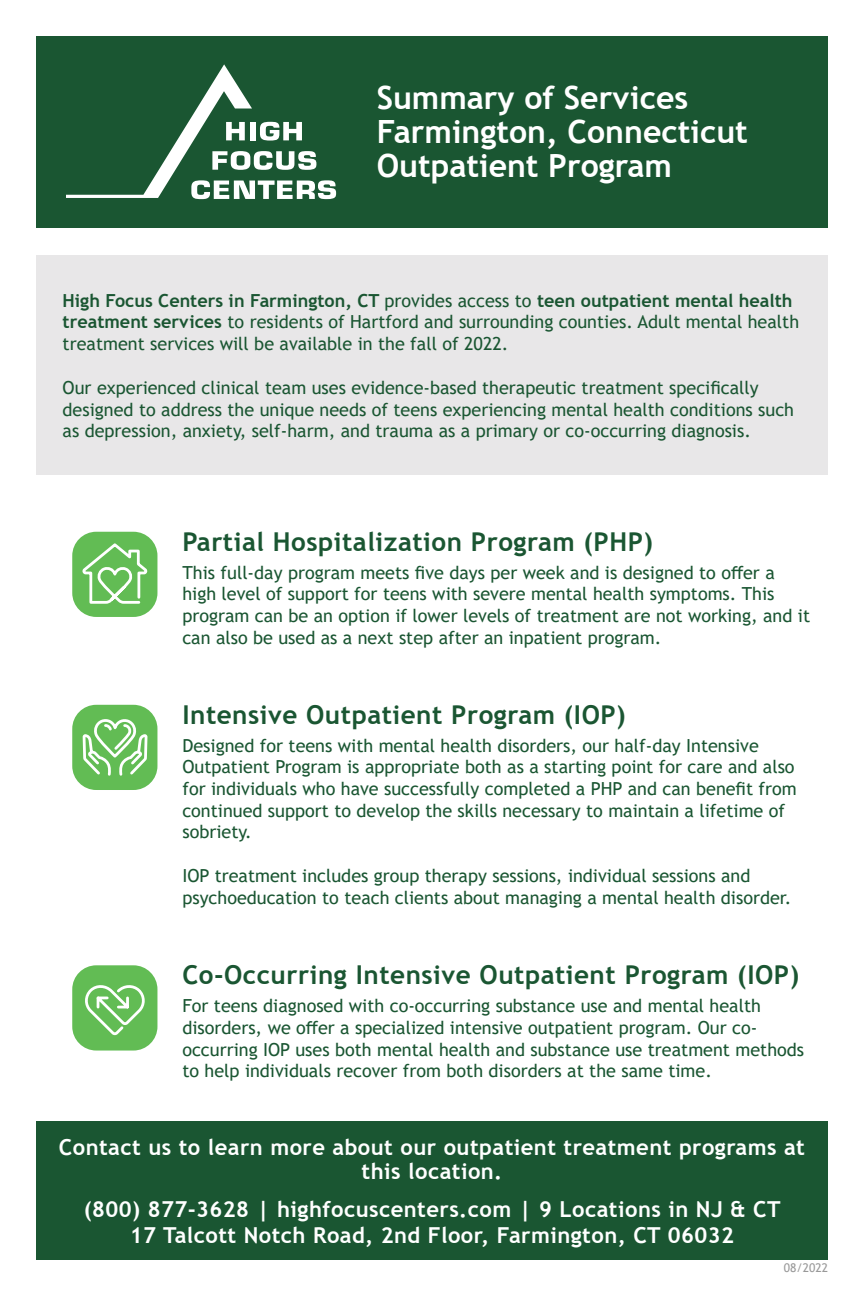
<style>
.page{position:relative;width:864px;height:1296px;background:#fff}
.page>*{position:absolute;margin:0;border:0;box-sizing:border-box;transform-origin:0 0}
.t1{font:700 32px/34px "Trebuchet MS";color:#fff}
.t2{font:700 26px "Trebuchet MS";letter-spacing:.02em;color:#1a5632}
.t3{font:700 22px/26px "Trebuchet MS";letter-spacing:.02em;color:#fff;text-align:center}
.t4{font:18px/21.6px "Trebuchet MS";color:#1a5632}
.t5{font:12px "Trebuchet MS";color:#999}
.s1{font-weight:700}
</style>
<div class="page">
<div style="left:36px;top:255px;width:792px;height:220px;background:#e8e7e8"></div>
<div style="left:36px;top:1122px;width:792px;height:138px;background:#1a5632"></div>
<div style="left:36px;top:36px;width:792px;height:192px;background:#1a5632"></div>
<svg style="left:66px;top:64px;width:270px;height:135px"></svg>
<div style="left:72px;top:532px;width:85px;height:85px;background:#62bc54;border-radius:24px"></div>
<div style="left:72px;top:705px;width:85px;height:85px;background:#62bc54;border-radius:24px"></div>
<svg style="left:79px;top:534px;width:70px;height:256px"></svg>
<div style="left:72px;top:965px;width:85px;height:86px;background:#62bc54;border-radius:24px"></div>
<svg style="left:85px;top:985px;width:60px;height:51px"></svg>
<h1 class="t1" style="left:377px;top:81px;width:373px">Summary of Services<br>Farmington, Connecticut<br>Outpatient Program</h1>
<p class="t4" style="left:63px;top:289px;width:738px"><span class="s1">High Focus Centers in Farmington, CT</span> provides access to <span class="s1">teen outpatient mental health treatment services</span> to residents of Hartford and surrounding counties. Adult mental health treatment services will be available in the fall of 2022.</p>
<p class="t4" style="left:63px;top:377px;width:733px">Our experienced clinical team uses evidence-based therapeutic treatment specifically designed to address the unique needs of teens experiencing mental health conditions such as depression, anxiety, self-harm, and trauma as a primary or co-occurring diagnosis.</p>
<h2 class="t2" style="left:182px;top:525px;width:472px">Partial Hospitalization Program (PHP)</h2>
<p class="t4" style="left:182px;top:561px;width:629px">This full-day program meets five days per week and is designed to offer a high level of support for teens with severe mental health symptoms. This program can be an option if lower levels of treatment are not working, and it can also be used as a next step after an inpatient program.</p>
<h2 class="t2" style="left:182px;top:698px;width:445px">Intensive Outpatient Program (IOP)</h2>
<p class="t4" style="left:182px;top:734px;width:616px">Designed for teens with mental health disorders, our half-day Intensive Outpatient Program is appropriate both as a starting point for care and also for individuals who have successfully completed a PHP and can benefit from continued support to develop the skills necessary to maintain a lifetime of sobriety.</p>
<p class="t4" style="left:182px;top:865px;width:610px">IOP treatment includes group therapy sessions, individual sessions and psychoeducation to teach clients about managing a mental health disorder.</p>
<h2 class="t2" style="left:182px;top:959px;width:618px">Co-Occurring Intensive Outpatient Program (IOP)</h2>
<p class="t4" style="left:182px;top:995px;width:623px">For teens diagnosed with co-occurring substance use and mental health disorders, we offer a specialized intensive outpatient program. Our co&shy;occurring IOP uses both mental health and substance use treatment methods to help individuals recover from both disorders at the same time.</p>
<p class="t3" style="left:59px;top:1135px;width:748px;line-height:24px">Contact us to learn more about our outpatient treatment programs at this location.</p>
<p class="t3" style="left:84px;top:1196px;width:698px">(800) 877-3628 | highfocuscenters.com | 9 Locations in NJ &amp; CT<br>17 Talcott Notch Road, 2nd Floor, Farmington, CT 06032</p>
<p class="t5" style="left:784px;top:1260px;width:46px">08/2022</p>
</div>
